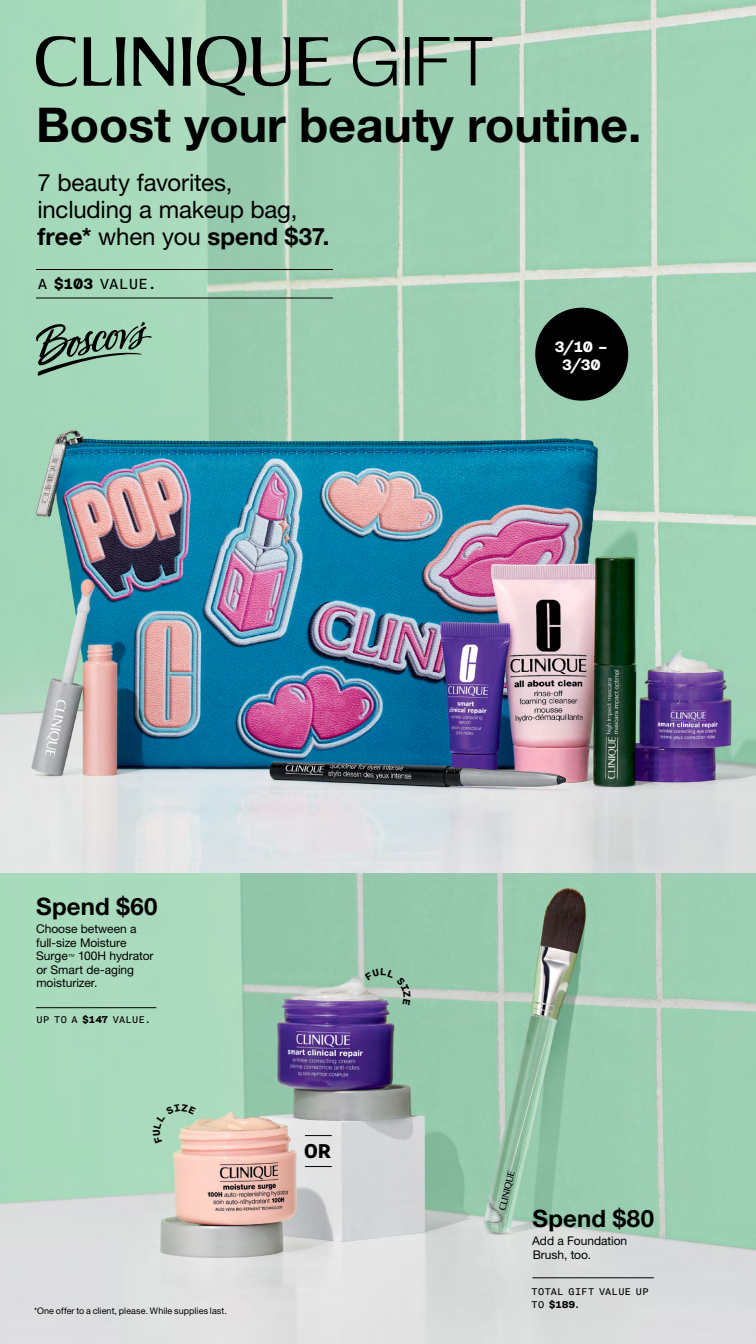
<style>
.page{position:relative;width:756px;height:1344px;background:#fff}
.page>*{position:absolute;margin:0;border:0;box-sizing:border-box;transform-origin:0 0}
.t1{font:700 48px "Cliniques Helvetica Neue";color:#000}
.t2{font:24px/27px "Cliniques Helvetica Neue";letter-spacing:-.005em;color:#000}
.t3{font:700 24px "Cliniques Helvetica Neue";letter-spacing:.005em;color:#000}
.t4{font:700 24px "Cliniques Nitti";color:#000}
.t5{font:18px "Cliniques Nitti";letter-spacing:-.03em;color:#000}
.t6{font:700 18px/18px "Cliniques Nitti";color:#fff;text-align:center}
.t7{font:12px/13.5px "Cliniques Helvetica Neue";letter-spacing:-.005em;color:#000}
.t8{font:12px/13.5px "Cliniques Nitti";letter-spacing:-.015em;color:#000}
.t9{font:9px "Cliniques Helvetica Neue";letter-spacing:.01em;color:#000}
.s1{font-weight:700}
.s2{font-weight:300;font-size:7px}
</style>
<div class="page">
<img style="left:0;top:0;width:756px;height:873px">
<img style="left:0;top:873px;width:756px;height:471px">
<svg style="left:33px;top:34px;width:459px;height:62px;background:#80a38e"></svg>
<hr style="left:36px;top:1008px;width:120px;height:1px;background:#000">
<svg style="left:305px;top:1135px;width:27px;height:1px"></svg>
<svg style="left:305px;top:1166px;width:27px;height:1px"></svg>
<hr style="left:36px;top:269px;width:297px;height:1px;background:#000">
<hr style="left:36px;top:298px;width:297px;height:1px;background:#000">
<div style="left:535px;top:308px;width:93px;height:93px;background:#000;border-radius:50%"></div>
<hr style="left:532px;top:1278px;width:122px;height:1px;background:#000">
<svg style="left:36px;top:321px;width:116px;height:55px;background:#7ea68f"></svg>
<svg style="left:153px;top:1104px;width:43px;height:40px;background:#b7d8bd"></svg>
<svg style="left:365px;top:969px;width:46px;height:36px;background:#a2c1b1"></svg>
<h1 class="t1" style="left:36px;top:95px;width:607px">Boost your beauty routine.</h1>
<h2 class="t2" style="left:37px;top:168px;width:294px">7 beauty favorites, including a makeup bag, <span class="s1">free*</span> when you <span class="s1">spend $37.</span></h2>
<h3 class="t5" style="left:37px;top:271px;width:121px">A <span class="s1">$103</span> VALUE.</h3>
<h3 class="t6" style="left:555px;top:338px;width:55px">3/10 –<br>3/30</h3>
<h2 class="t3" style="left:36px;top:892px;width:123px">Spend $60</h2>
<p class="t7" style="left:36px;top:922px;width:119px">Choose between a full-size Moisture<br>Surge<span class="s2">™</span> 100H hydrator or Smart de-aging moisturizer.</p>
<p class="t8" style="left:36px;top:1013px;width:117px">UP TO A <span class="s1">$147</span> VALUE.</p>
<p class="t9" style="left:34px;top:1306px;width:194px">*One offer to a client, please. While supplies last.</p>
<h2 class="t4" style="left:304px;top:1135px;width:29px">OR</h2>
<h2 class="t3" style="left:533px;top:1204px;width:123px">Spend $80</h2>
<p class="t7" style="left:532px;top:1234px;width:96px">Add a Foundation<br>Brush, too.</p>
<p class="t8" style="left:531px;top:1284px;width:119px">TOTAL GIFT VALUE UP<br>TO <span class="s1">$189</span>.</p>
</div>
